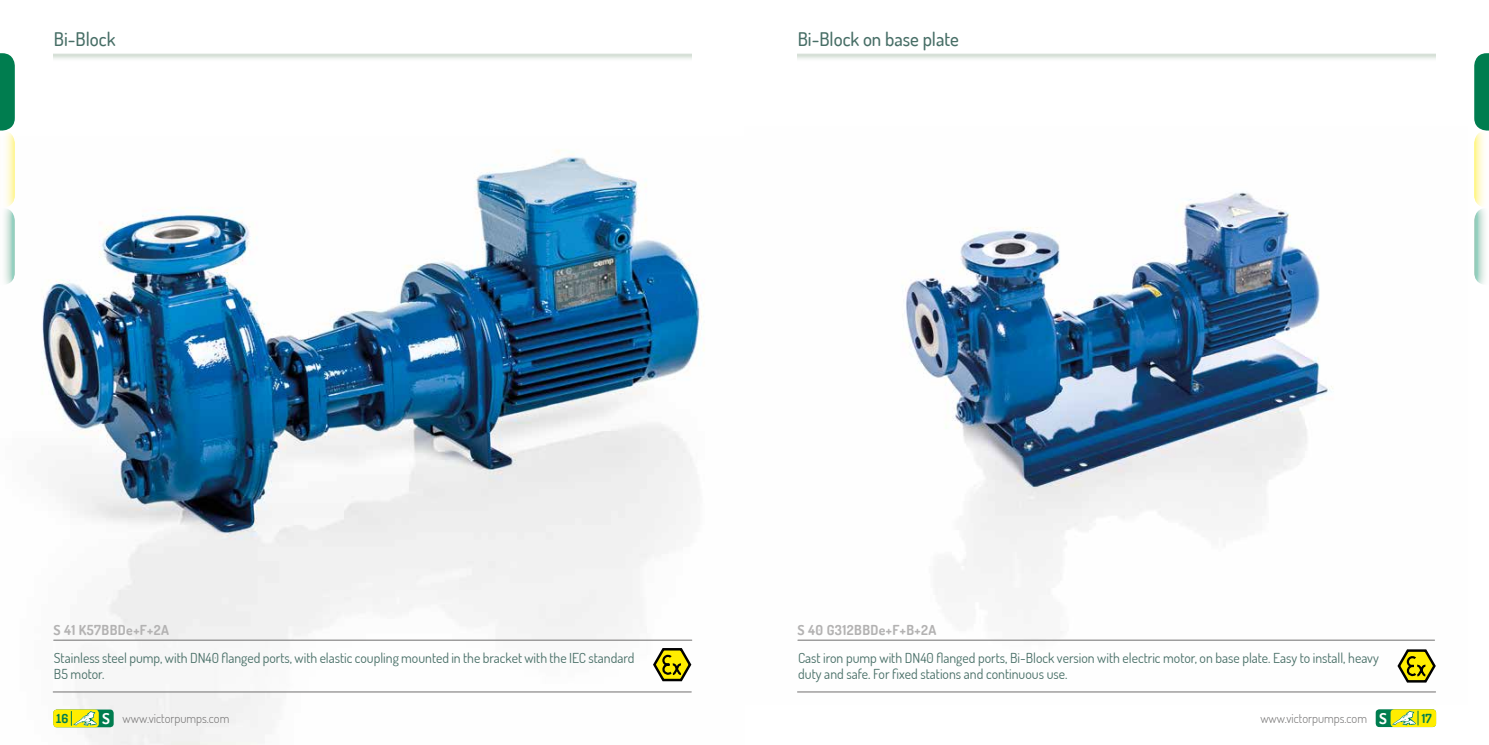
<style>
.page{position:relative;width:1489px;height:745px;background:#fff}
.page>*{position:absolute;margin:0;border:0;box-sizing:border-box;transform-origin:0 0}
.t1{font:500 18.75px "Dosis";color:#476e66}
.t2{font:700 15px "Dosis";color:#fff}
.t3{font:13.75px/16.5px "Dosis";color:#476e66}
.t4{font:700 13.75px "Dosis";letter-spacing:.03em;color:#b3b2b2}
.t5{font:300 12.5px "Dosis";color:#706f6f}
.t6{font:700 12.5px "Dosis";color:#007d4f}
</style>
<div class="page">
<img style="left:797px;top:192px;width:639px;height:501px">
<div style="left:797px;top:639px;width:637px;height:52px;background:#fff"></div>
<svg style="left:1397px;top:649px;width:38px;height:33px"></svg>
<hr style="left:797px;top:639px;width:637px;height:1px;background:#706f6f">
<hr style="left:797px;top:691px;width:638px;height:1px;background:#706f6f">
<div style="left:1375px;top:708px;width:60px;height:18px;background:#007d4f;border-radius:4px"></div>
<svg style="left:1390px;top:708px;width:45px;height:18px"></svg>
<svg style="left:1391px;top:710px;width:27px;height:14px"></svg>
<svg style="left:1474px;top:53px;width:14px;height:231px"></svg>
<img style="left:41px;top:150px;width:664px;height:594px">
<div style="left:53px;top:640px;width:639px;height:51px;background:#fff"></div>
<hr style="left:54px;top:639px;width:637px;height:1px;background:#706f6f">
<div style="left:53px;top:709px;width:61px;height:17px;background:#007d4f;border-radius:4px"></div>
<div style="left:53px;top:709px;width:46px;height:17px;background:#ffed00;border-radius:4px"></div>
<svg style="left:71px;top:711px;width:26px;height:14px"></svg>
<svg style="left:653px;top:648px;width:38px;height:32px"></svg>
<hr style="left:53px;top:691px;width:638px;height:1px;background:#706f6f">
<svg style="left:0;top:53px;width:15px;height:231px"></svg>
<h1 class="t1" style="left:54px;top:27px;width:63px">Bi-Block</h1>
<h1 class="t1" style="left:797px;top:27px;width:163px">Bi-Block on base plate</h1>
<p class="t4" style="left:53px;top:620px;width:117px">S 41 K57BBDe+F+2A</p>
<p class="t3" style="left:54px;top:648px;width:582px">Stainless steel pump, with DN40 flanged ports, with elastic coupling mounted in the bracket with the IEC standard<br>B5 motor.</p>
<p class="t4" style="left:797px;top:620px;width:140px">S 40 G312BBDe+F+B+2A</p>
<p class="t3" style="left:798px;top:648px;width:582px">Cast iron pump with DN40 flanged ports, Bi-Block version with electric motor, on base plate. Easy to install, heavy duty and safe. For fixed stations and continuous use.</p>
<p class="t2" style="left:102px;top:708px;width:9px">S</p>
<p class="t5" style="left:1260px;top:710px;width:108px">www.victorpumps.com</p>
<p class="t6" style="left:1421px;top:709px;width:11px">17</p>
<p class="t2" style="left:1378px;top:708px;width:9px">S</p>
<p class="t6" style="left:56px;top:709px;width:13px">16</p>
<p class="t5" style="left:123px;top:710px;width:108px">www.victorpumps.com</p>
</div>
